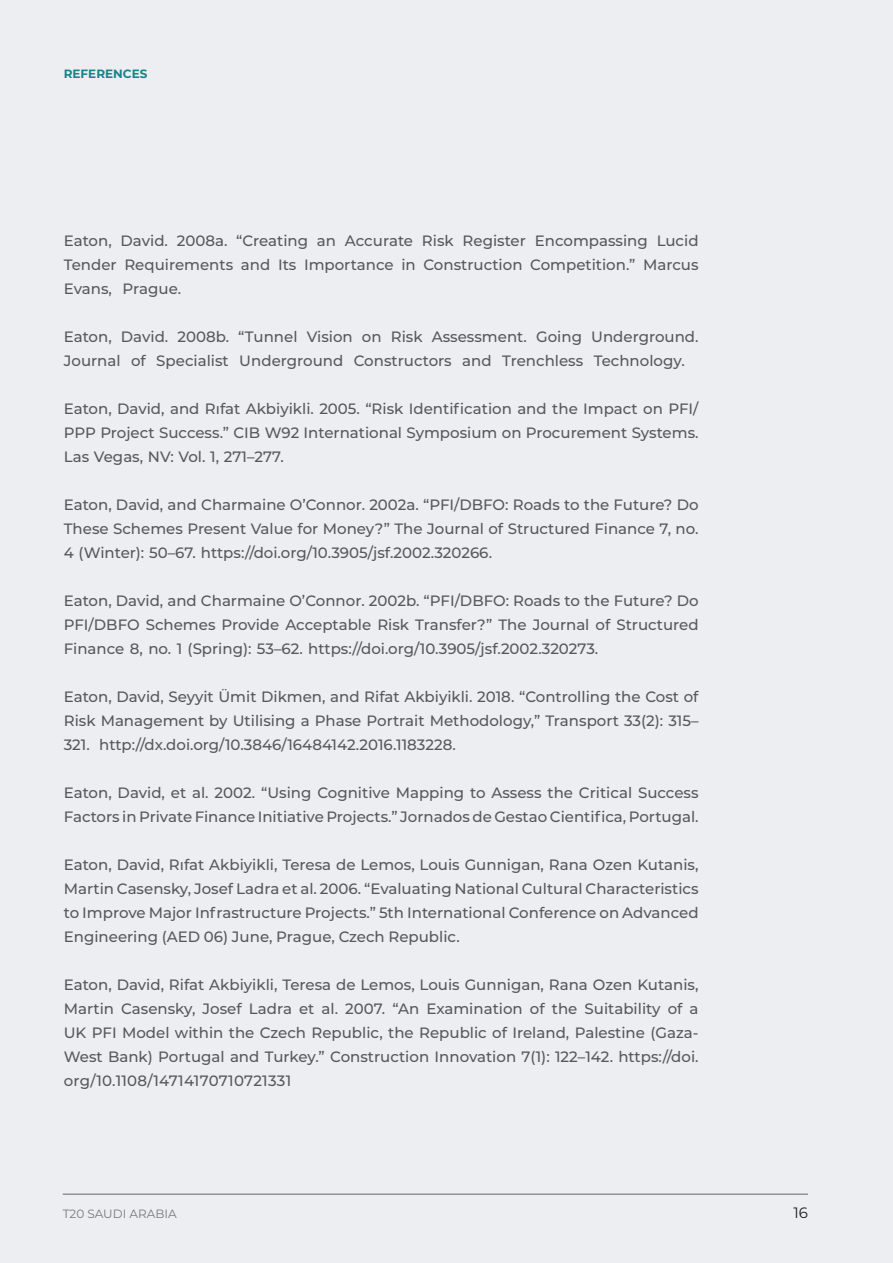
<style>
.page{position:relative;width:893px;height:1263px;background:#eceef1}
.page>*{position:absolute;margin:0;border:0;box-sizing:border-box;transform-origin:0 0}
.BULLETS{font:500 15px/24px "Montserrat";color:#57585a;text-align:justify}
.t1{font:15px "Montserrat";color:#231f20}
.t2{font:12px "Montserrat";color:#808285}
.t3{font:700 12px "Montserrat";color:#1a828c}
</style>
<div class="page">
<p class="t3" style="left:64px;top:65px;width:85px">REFERENCES</p>
<p class="BULLETS" style="left:64px;top:228px;width:636px">Eaton, David. 2008a. “Creating an Accurate Risk Register Encompassing Lucid Tender Requirements and Its Importance in Construction Competition.” Marcus Evans, Prague.</p>
<p class="BULLETS" style="left:64px;top:324px;width:636px">Eaton, David. 2008b. “Tunnel Vision on Risk Assessment. Going Underground.<br>Journal of Specialist Underground Constructors and Trenchless Technology.</p>
<p class="BULLETS" style="left:64px;top:396px;width:636px">Eaton, David, and Rıfat Akbiyikli. 2005. “Risk Identification and the Impact on PFI/ PPP Project Success.” CIB W92 International Symposium on Procurement Systems.<br>Las Vegas, NV: Vol. 1, 271–277.</p>
<p class="BULLETS" style="left:64px;top:492px;width:636px">Eaton, David, and Charmaine O’Connor. 2002a. “PFI/DBFO: Roads to the Future? Do These Schemes Present Value for Money?” The Journal of Structured Finance 7, no.<br>4 (Winter): 50–67. https://doi.org/10.3905/jsf.2002.320266.</p>
<p class="BULLETS" style="left:64px;top:588px;width:636px">Eaton, David, and Charmaine O’Connor. 2002b. “PFI/DBFO: Roads to the Future? Do PFI/DBFO Schemes Provide Acceptable Risk Transfer?” The Journal of Structured Finance 8, no. 1 (Spring): 53–62. https://doi.org/10.3905/jsf.2002.320273.</p>
<p class="BULLETS" style="left:64px;top:684px;width:636px">Eaton, David, Seyyit Ümit Dikmen, and Rifat Akbiyikli. 2018. “Controlling the Cost of Risk Management by Utilising a Phase Portrait Methodology,” Transport 33(2): 315– 321. http://dx.doi.org/10.3846/16484142.2016.1183228.</p>
<p class="BULLETS" style="left:64px;top:780px;width:636px">Eaton, David, et al. 2002. “Using Cognitive Mapping to Assess the Critical Success<br>Factors in Private Finance Initiative Projects.” Jornados de Gestao Cientifica, Portugal.</p>
<p class="BULLETS" style="left:64px;top:852px;width:636px">Eaton, David, Rıfat Akbiyikli, Teresa de Lemos, Louis Gunnigan, Rana Ozen Kutanis, Martin Casensky, Josef Ladra et al. 2006. “Evaluating National Cultural Characteristics to Improve Major Infrastructure Projects.” 5th International Conference on Advanced Engineering (AED 06) June, Prague, Czech Republic.</p>
<p class="BULLETS" style="left:64px;top:972px;width:636px">Eaton, David, Rifat Akbiyikli, Teresa de Lemos, Louis Gunnigan, Rana Ozen Kutanis, Martin Casensky, Josef Ladra et al. 2007. “An Examination of the Suitability of a UK PFI Model within the Czech Republic, the Republic of Ireland, Palestine (Gaza-West Bank) Portugal and Turkey.” Construction Innovation 7(1): 122–142. https://doi. org/10.1108/14714170710721331</p>
<p class="t2" style="left:63px;top:1205px;width:115px">T20 SAUDI ARABIA</p>
<p class="t1" style="left:793px;top:1202px;width:16px">16</p>
</div>
